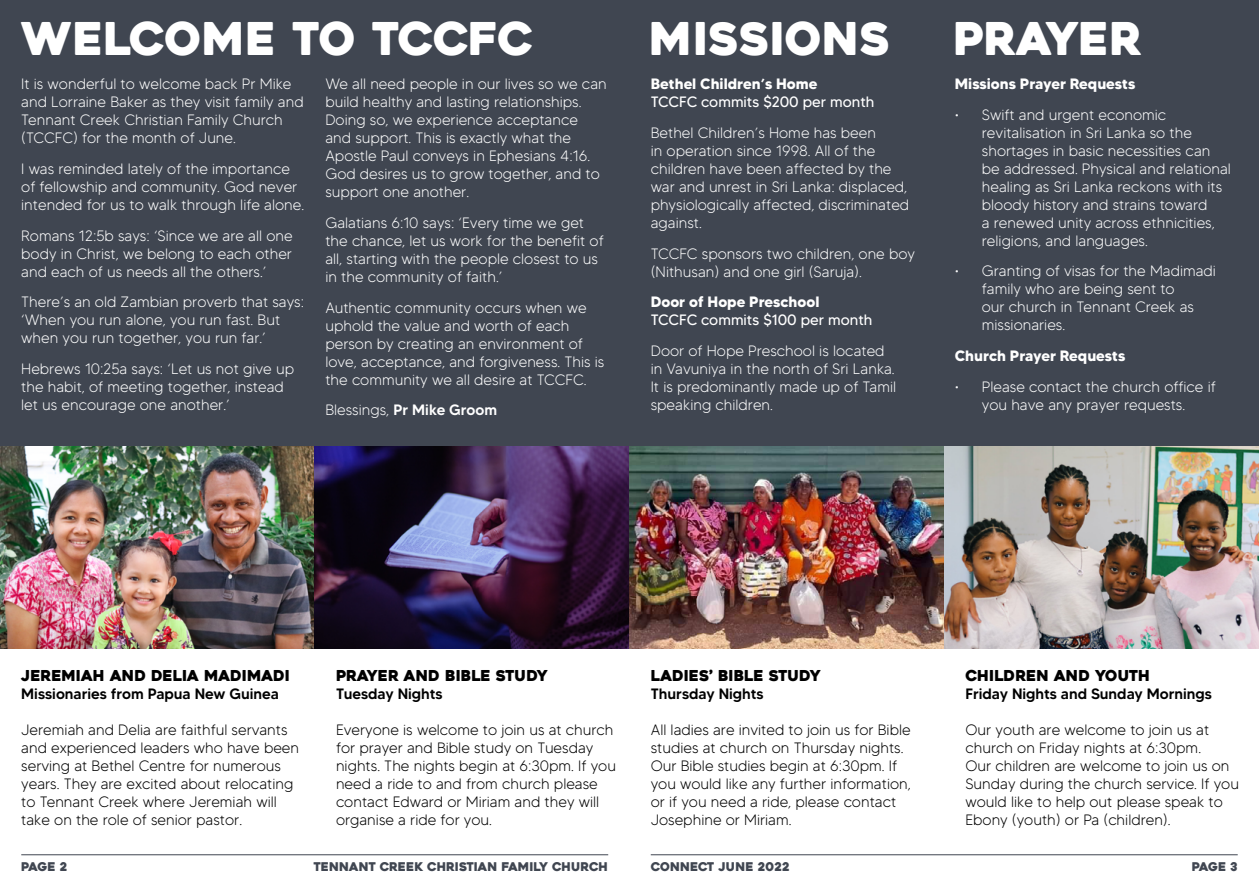
<style>
.page{position:relative;width:1259px;height:893px;background:#fff}
.page>*{position:absolute;margin:0;border:0;box-sizing:border-box;transform-origin:0 0}
.t1{font:45px "Heavitas";color:#fff}
.t2{font:300 15px/18px "MADETOMMY";color:#fff}
.t3{font:300 15px/18px "MADETOMMY";color:#000}
.t4{font:500 15px "MADETOMMY";color:#000}
.t5{font:700 15px "MADETOMMY";color:#fff}
.t6{font:15px "Heavitas";color:#000}
.t7{font:15px "MADETOMMY";color:#fff}
.t8{font:500 15px "MADETOMMY";color:#fff}
.t9{font:12px "Heavitas";color:#404651}
.s1{font-weight:300}
</style>
<div class="page">
<hr style="left:21px;top:854px;width:587px;height:1px;background:#404651">
<hr style="left:651px;top:854px;width:586px;height:1px;background:#404651">
<div style="left:0;top:0;width:1259px;height:446px;background:#404651"></div>
<img style="left:0;top:446px;width:1259px;height:202px">
<h1 class="t1" style="left:21px;top:11px;width:513px">WELCOME TO TCCFC</h1>
<p class="t2" style="left:21px;top:75px;width:284px">It is wonderful to welcome back Pr Mike and Lorraine Baker as they visit family and Tennant Creek Christian Family Church (TCCFC) for the month of June.</p>
<p class="t2" style="left:21px;top:160px;width:284px">I was reminded lately of the importance of fellowship and community. God never intended for us to walk through life alone.</p>
<p class="t2" style="left:21px;top:226px;width:273px;text-align:justify">Romans 12:5b says: ‘Since we are all one body in Christ, we belong to each other and each of us needs all the others.’</p>
<p class="t2" style="left:21px;top:293px;width:284px">There’s an old Zambian proverb that says: ‘When you run alone, you run fast. But when you run together, you run far.’</p>
<p class="t2" style="left:21px;top:360px;width:274px">Hebrews 10:25a says: ‘Let us not give up the habit, of meeting together, instead let us encourage one another.’</p>
<p class="t2" style="left:325px;top:75px;width:283px">We all need people in our lives so we can build healthy and lasting relationships.<br>Doing so, we experience acceptance and support. This is exactly what the Apostle Paul conveys in Ephesians 4:16.<br>God desires us to grow together, and to support one another.</p>
<p class="t2" style="left:325px;top:214px;width:280px">Galatians 6:10 says: ‘Every time we get the chance, let us work for the benefit of all, starting with the people closest to us in the community of faith.’</p>
<p class="t2" style="left:325px;top:298px;width:281px">Authentic community occurs when we uphold the value and worth of each person by creating an environment of love, acceptance, and forgiveness. This is the community we all desire at TCCFC.</p>
<p class="t8" style="left:325px;top:401px;width:173px"><span class="s1">Blessings,</span> Pr Mike Groom</p>
<h1 class="t1" style="left:649px;top:11px;width:243px">MISSIONS</h1>
<h1 class="t1" style="left:953px;top:11px;width:190px">PRAYER</h1>
<p class="t5" style="left:651px;top:75px;width:168px">Bethel Children’s Home</p>
<p class="t7" style="left:651px;top:93px;width:225px">TCCFC commits $200 per month</p>
<p class="t2" style="left:651px;top:124px;width:260px">Bethel Children’s Home has been<br>in operation since 1998. All of the children have been affected by the war and unrest in Sri Lanka: displaced, physiologically affected, discriminated against.</p>
<p class="t2" style="left:651px;top:244px;width:266px">TCCFC sponsors two children, one boy (Nithusan) and one girl (Saruja).</p>
<p class="t5" style="left:651px;top:293px;width:170px">Door of Hope Preschool</p>
<p class="t7" style="left:651px;top:311px;width:223px">TCCFC commits $100 per month</p>
<p class="t2" style="left:651px;top:342px;width:247px">Door of Hope Preschool is located in Vavuniya in the north of Sri Lanka.<br>It is predominantly made up of Tamil speaking children.</p>
<p class="t5" style="left:955px;top:74px;width:182px">Missions Prayer Requests</p>
<p class="t2" style="left:982px;top:105px;width:250px;text-indent:-27px">• Swift and urgent economic revitalisation in Sri Lanka so the shortages in basic necessities can be addressed. Physical and relational healing as Sri Lanka reckons with its bloody history and strains toward<br>a renewed unity across ethnicities, religions, and languages.</p>
<p class="t2" style="left:982px;top:262px;width:236px;text-indent:-27px">• Granting of visas for the Madimadi family who are being sent to<br>our church in Tennant Creek as missionaries.</p>
<p class="t5" style="left:955px;top:347px;width:172px">Church Prayer Requests</p>
<p class="t2" style="left:955px;top:378px;width:262px;text-align:center">• Please contact the church office if you have any prayer requests.</p>
<p class="t6" style="left:21px;top:666px;width:270px">JEREMIAH AND DELIA MADIMADI</p>
<p class="t4" style="left:21px;top:684px;width:259px">Missionaries from Papua New Guinea</p>
<p class="t3" style="left:21px;top:721px;width:279px">Jeremiah and Delia are faithful servants and experienced leaders who have been serving at Bethel Centre for numerous years. They are excited about relocating to Tennant Creek where Jeremiah will take on the role of senior pastor.</p>
<p class="t6" style="left:336px;top:666px;width:213px">PRAYER AND BIBLE STUDY</p>
<p class="t4" style="left:336px;top:684px;width:108px">Tuesday Nights</p>
<p class="t3" style="left:336px;top:721px;width:281px">Everyone is welcome to join us at church for prayer and Bible study on Tuesday nights. The nights begin at 6:30pm. If you need a ride to and from church please contact Edward or Miriam and they will organise a ride for you.</p>
<p class="t6" style="left:651px;top:666px;width:171px">LADIES’ BIBLE STUDY</p>
<p class="t4" style="left:651px;top:684px;width:114px">Thursday Nights</p>
<p class="t3" style="left:651px;top:721px;width:261px">All ladies are invited to join us for Bible studies at church on Thursday nights.<br>Our Bible studies begin at 6:30pm. If you would like any further information, or if you need a ride, please contact Josephine or Miriam.</p>
<p class="t6" style="left:965px;top:666px;width:186px">CHILDREN AND YOUTH</p>
<p class="t4" style="left:965px;top:684px;width:248px">Friday Nights and Sunday Mornings</p>
<p class="t3" style="left:965px;top:721px;width:275px">Our youth are welcome to join us at church on Friday nights at 6:30pm.<br>Our children are welcome to join us on Sunday during the church service. If you would like to help out please speak to Ebony (youth) or Pa (children).</p>
<p class="t9" style="left:21px;top:859px;width:48px">PAGE 2</p>
<p class="t9" style="left:313px;top:859px;width:296px">TENNANT CREEK CHRISTIAN FAMILY CHURCH</p>
<p class="t9" style="left:651px;top:859px;width:140px">CONNECT JUNE 2022</p>
<p class="t9" style="left:1191px;top:859px;width:47px">PAGE 3</p>
</div>
